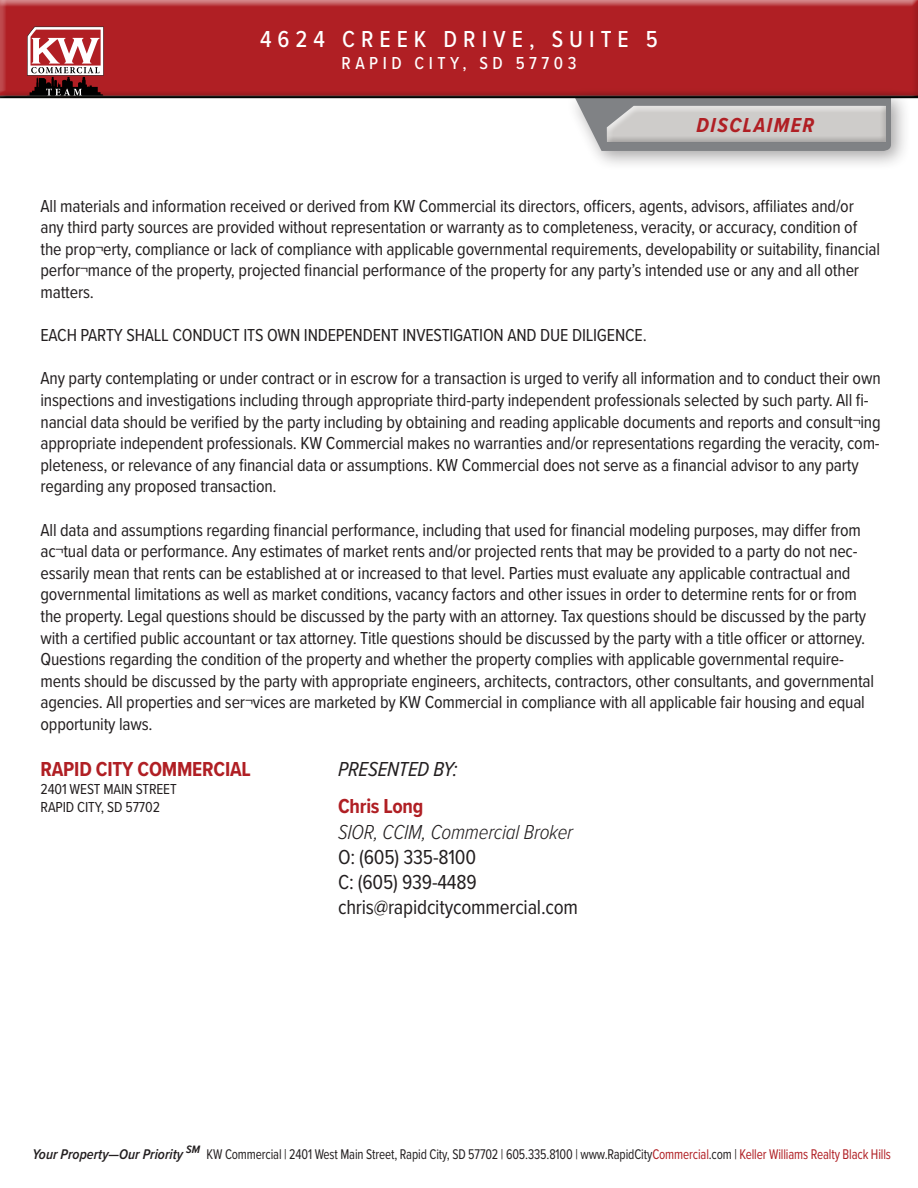
<style>
.page{position:relative;width:918px;height:1188px;background:#fff}
.page>*{position:absolute;margin:0;border:0;box-sizing:border-box;transform-origin:0 0}
.t1{font:500 24px "Proxima Nova Cond";letter-spacing:.25em;color:#fff}
.t2{font:21px "Proxima Nova Cond";letter-spacing:-.01em;color:#231f20}
.t3{font:700 21px "Proxima Nova Cond";letter-spacing:-.01em;color:#b01f24}
.t4{font:italic 300 21px "Proxima Nova Cond";letter-spacing:-.01em;color:#231f20}
.t5{font:italic 21px "Proxima Nova Cond";letter-spacing:-.01em;color:#231f20}
.t6{font:italic 700 21px "Proxima Nova Cond";letter-spacing:.075em;color:#b01f24}
.t7{font:18px/21.6px "Proxima Nova Cond";letter-spacing:-.01em;color:#231f20}
.t8{font:500 18px "Proxima Nova Cond";letter-spacing:.25em;color:#fff}
.t9{font:15px "Proxima Nova Cond";letter-spacing:-.01em;color:#231f20}
.t10{font:14.55px "Proxima Nova Cond";letter-spacing:-.01em;color:#231f20;scale:.9 1}
.s1{font-weight:600;font-style:italic}
.s2{color:#b01f24}
</style>
<div class="page">
<div style="left:0;top:0;width:918px;height:99px;background:#231f20;opacity:.75"></div>
<svg style="left:27px;top:27px;width:77px;height:68px"></svg>
<div style="left:566px;top:86px;width:345px;height:85px;background:#231f20;opacity:.4"></div>
<svg style="left:575px;top:101px;width:316px;height:50px;background:#8f9093"></svg>
<div style="left:606px;top:105px;width:280px;height:35px;background:#fff;opacity:.75"></div>
<div style="left:606px;top:106px;width:280px;height:36px;background:#231f20;opacity:.75"></div>
<div style="left:0;top:95px;width:918px;height:6px;background:#231f20;opacity:.75"></div>
<p class="t1" style="left:260px;top:21px;width:399px">4624 CREEK DRIVE, SUITE 5</p>
<p class="t8" style="left:342px;top:50px;width:236px">RAPID CITY, SD 57703</p>
<p class="t6" style="left:696px;top:110px;width:119px">DISCLAIMER</p>
<p class="t7" style="left:41px;top:194px;width:841px">All materials and information received or derived from KW Commercial its directors, officers, agents, advisors, affiliates and/or any third party sources are provided without representation or warranty as to completeness, veracity, or accuracy, condition of the prop¬erty, compliance or lack of compliance with applicable governmental requirements, developability or suitability, financial perfor¬mance of the property, projected financial performance of the property for any party’s intended use or any and all other matters.</p>
<p class="t7" style="left:41px;top:324px;width:608px">EACH PARTY SHALL CONDUCT ITS OWN INDEPENDENT INVESTIGATION AND DUE DILIGENCE.</p>
<p class="t7" style="left:41px;top:367px;width:842px">Any party contemplating or under contract or in escrow for a transaction is urged to verify all information and to conduct their own inspections and investigations including through appropriate third-party independent professionals selected by such party. All fi&shy;nancial data should be verified by the party including by obtaining and reading applicable documents and reports and consult¬ing appropriate independent professionals. KW Commercial makes no warranties and/or representations regarding the veracity, com&shy;pleteness, or relevance of any financial data or assumptions. KW Commercial does not serve as a financial advisor to any party regarding any proposed transaction.</p>
<p class="t7" style="left:41px;top:518px;width:835px">All data and assumptions regarding financial performance, including that used for financial modeling purposes, may differ from ac¬tual data or performance. Any estimates of market rents and/or projected rents that may be provided to a party do not nec&shy;essarily mean that rents can be established at or increased to that level. Parties must evaluate any applicable contractual and governmental limitations as well as market conditions, vacancy factors and other issues in order to determine rents for or from the property. Legal questions should be discussed by the party with an attorney. Tax questions should be discussed by the party with a certified public accountant or tax attorney. Title questions should be discussed by the party with a title officer or attorney.<br>Questions regarding the condition of the property and whether the property complies with applicable governmental require&shy;ments should be discussed by the party with appropriate engineers, architects, contractors, other consultants, and governmental agencies. All properties and ser¬vices are marketed by KW Commercial in compliance with all applicable fair housing and equal opportunity laws.</p>
<p class="t3" style="left:41px;top:753px;width:212px">RAPID CITY COMMERCIAL</p>
<p class="t9" style="left:41px;top:777px;width:138px">2401 WEST MAIN STREET</p>
<p class="t9" style="left:41px;top:795px;width:121px">RAPID CITY, SD 57702</p>
<p class="t5" style="left:338px;top:753px;width:121px">PRESENTED BY:</p>
<p class="t3" style="left:338px;top:791px;width:87px">Chris Long</p>
<p class="t4" style="left:338px;top:816px;width:236px">SIOR, CCIM, Commercial Broker</p>
<p class="t2" style="left:338px;top:841px;width:140px">O: (605) 335-8100</p>
<p class="t2" style="left:338px;top:866px;width:140px">C: (605) 939-4489</p>
<p class="t2" style="left:338px;top:892px;width:242px">chris@rapidcitycommercial.com</p>
<p class="t10" style="left:33px;top:1143px;width:955px"><span class="s1">Your Property—Our Priority</span> <sup>SM</sup> KW Commercial | 2401 West Main Street, Rapid City, SD 57702 | 605.335.8100 | www.RapidCity<span class="s2">Commercial</span>.com | <span class="s2">Keller Williams Realty Black Hills</span></p>
</div>
